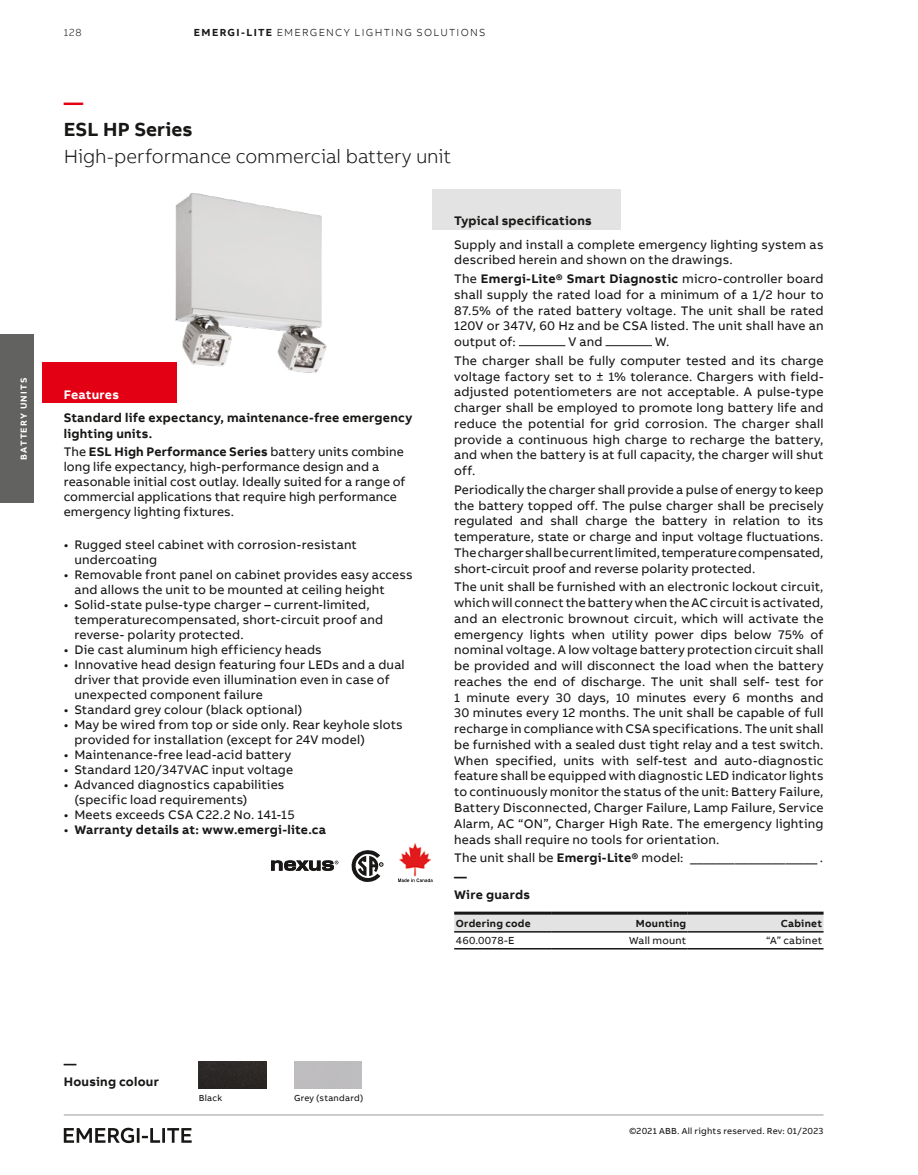
<style>
.page{position:relative;width:918px;height:1175px;background:#fff}
.page>*{position:absolute;margin:0;border:0;box-sizing:border-box;transform-origin:0 0}
.t1{font:300 19.5px "AB Bvoice";letter-spacing:-.005em;color:#181716}
.t2{font:700 19.5px "AB Bvoice";letter-spacing:.01em;color:#181716}
.t3{font:700 19.5px "AB Bvoice";color:#e30015}
.t4{font:12.75px/15.8px "AB Bvoice";letter-spacing:.015em;color:#181716}
.t5{font:700 12.75px/18px "AB Bvoice";letter-spacing:.02em;color:#181716}
.t6{font:700 12.75px "AB Bvoice";letter-spacing:.015em;color:#fff}
.t7{font:300 10.5px "AB Bvoice";letter-spacing:.12em;color:#181716}
.t8{font:10.5px "AB Bvoice";letter-spacing:.02em;color:#181716}
.t9{font:700 10.5px "AB Bvoice";letter-spacing:.025em;color:#181716}
.t10{font:9px "AB Bvoice";letter-spacing:.025em;color:#181716}
.t11{font:700 9px "AB Bvoice";letter-spacing:.13em;color:#fff}
.s1{font-weight:700}
.s2{font-weight:400}
</style>
<div class="page">
<hr style="left:64px;top:1114px;width:760px;height:1px;background:#bbbcbc">
<div style="left:432px;top:189px;width:189px;height:41px;background:#e3e3e3"></div>
<div style="left:42px;top:362px;width:135px;height:41px;background:#e30015"></div>
<hr style="left:519px;top:345px;width:46px;height:1px;background:#181716">
<hr style="left:605px;top:345px;width:47px;height:1px;background:#181716">
<img style="left:399px;top:843px;width:33px;height:40px">
<svg style="left:398px;top:878px;width:35px;height:4px"></svg>
<svg style="left:271px;top:860px;width:67px;height:10px"></svg>
<svg style="left:351px;top:850px;width:32px;height:32px"></svg>
<div style="left:199px;top:1061px;width:67px;height:27px;background:#2c2826"></div>
<div style="left:454px;top:914px;width:370px;height:17px;background:#e3e3e3"></div>
<hr style="left:454px;top:911px;width:98px;height:3px;background:#181716">
<hr style="left:552px;top:911px;width:136px;height:3px;background:#181716">
<hr style="left:688px;top:911px;width:136px;height:3px;background:#181716">
<hr style="left:454px;top:931px;width:98px;height:1px;background:#181716">
<hr style="left:552px;top:931px;width:136px;height:1px;background:#181716">
<hr style="left:688px;top:931px;width:136px;height:1px;background:#181716">
<hr style="left:454px;top:948px;width:98px;height:1px;background:#181716">
<hr style="left:552px;top:948px;width:136px;height:1px;background:#181716">
<hr style="left:688px;top:948px;width:136px;height:1px;background:#181716">
<svg style="left:64px;top:1127px;width:128px;height:16px"></svg>
<img style="left:175px;top:193px;width:152px;height:180px">
<div style="left:0;top:335px;width:34px;height:168px;background:#626261"></div>
<p class="t11" style="left:18px;top:459px;width:83px;rotate:-90deg">BATTERY UNITS</p>
<p class="t7" style="left:64px;top:26px;width:19px">128</p>
<p class="t7" style="left:194px;top:26px;width:293px"><span class="s1">EMERGI-LITE</span> EMERGENCY LIGHTING SOLUTIONS</p>
<h1 class="t3" style="left:64px;top:90px;width:21px">—</h1>
<h1 class="t2" style="left:64px;top:117px;width:130px">ESL HP Series</h1>
<h1 class="t1" style="left:64px;top:145px;width:389px">High-performance commercial battery unit</h1>
<p class="t6" style="left:64px;top:386px;width:57px">Features</p>
<p class="t5" style="left:64px;top:409px;width:350px;line-height:15.8px">Standard life expectancy, maintenance-free emergency lighting units.</p>
<p class="t4" style="left:64px;top:444px;width:343px;line-height:15px">The <span class="s1">ESL High Performance Series</span> battery units combine long life expectancy, high-performance design and a reasonable initial cost outlay. Ideally suited for a range of commercial applications that require high performance emergency lighting fixtures.</p>
<p class="t4" style="left:74px;top:537px;width:284px;line-height:15px;text-indent:-11px">• Rugged steel cabinet with corrosion-resistant undercoating</p>
<p class="t4" style="left:74px;top:567px;width:340px;line-height:15px;text-indent:-11px">• Removable front panel on cabinet provides easy access and allows the unit to be mounted at ceiling height</p>
<p class="t4" style="left:74px;top:597px;width:310px;line-height:15px;text-indent:-11px">• Solid-state pulse-type charger – current-limited, temperaturecompensated, short-circuit proof and reverse- polarity protected.</p>
<p class="t4" style="left:64px;top:641px;width:260px">• Die cast aluminum high efficiency heads</p>
<p class="t4" style="left:74px;top:657px;width:332px;line-height:15px;text-indent:-11px">• Innovative head design featuring four LEDs and a dual driver that provide even illumination even in case of unexpected component failure</p>
<p class="t4" style="left:64px;top:701px;width:240px">• Standard grey colour (black optional)</p>
<p class="t4" style="left:74px;top:717px;width:330px;line-height:15px;text-indent:-11px">• May be wired from top or side only. Rear keyhole slots provided for installation (except for 24V model)</p>
<p class="t4" style="left:64px;top:746px;width:229px">• Maintenance-free lead-acid battery</p>
<p class="t4" style="left:64px;top:761px;width:231px">• Standard 120/347VAC input voltage</p>
<p class="t4" style="left:74px;top:777px;width:212px;line-height:15px;text-indent:-11px">• Advanced diagnostics capabilities (specific load requirements)</p>
<p class="t4" style="left:64px;top:806px;width:233px">• Meets exceeds CSA C22.2 No. 141-15</p>
<p class="t5" style="left:64px;top:821px;width:264px"><span class="s2">•</span> Warranty details at: www.emergi-lite.ca</p>
<p class="t5" style="left:454px;top:212px;width:139px">Typical specifications</p>
<p class="t4" style="left:454px;top:236px;width:371px">Supply and install a complete emergency lighting system as described herein and shown on the drawings.</p>
<p class="t4" style="left:454px;top:271px;width:371px;text-align:justify">The <span class="s1">Emergi-Lite® Smart Diagnostic</span> micro-controller board shall supply the rated load for a minimum of a 1/2 hour to 87.5% of the rated battery voltage. The unit shall be rated 120V or 347V, 60 Hz and be CSA listed. The unit shall have an output of:</p>
<p class="t4" style="left:568px;top:334px;width:36px">V and</p>
<p class="t4" style="left:454px;top:332px;width:371px;line-height:18.8px;text-indent:201px">W.<br>The charger shall be fully computer tested and its charge</p>
<p class="t4" style="left:454px;top:368px;width:371px;text-align:justify">voltage factory set to ± 1% tolerance. Chargers with field&shy;adjusted potentiometers are not acceptable. A pulse-type charger shall be employed to promote long battery life and reduce the potential for grid corrosion. The charger shall provide a continuous high charge to recharge the battery, and when the battery is at full capacity, the charger will shut off.</p>
<p class="t4" style="left:454px;top:482px;width:371px;text-align:justify">Periodically the charger shall provide a pulse of energy to keep the battery topped off. The pulse charger shall be precisely regulated and shall charge the battery in relation to its temperature, state or charge and input voltage fluctuations.<br>The charger shall be current limited, temperature compensated, short-circuit proof and reverse polarity protected.</p>
<p class="t4" style="left:454px;top:579px;width:371px;text-align:justify">The unit shall be furnished with an electronic lockout circuit, which will connect the battery when the AC circuit is activated, and an electronic brownout circuit, which will activate the emergency lights when utility power dips below 75% of nominal voltage. A low voltage battery protection circuit shall be provided and will disconnect the load when the battery reaches the end of discharge. The unit shall self- test for 1 minute every 30 days, 10 minutes every 6 months and 30 minutes every 12 months. The unit shall be capable of full recharge in compliance with CSA specifications. The unit shall be furnished with a sealed dust tight relay and a test switch.<br>When specified, units with self-test and auto-diagnostic feature shall be equipped with diagnostic LED indicator lights to continuously monitor the status of the unit: Battery Failure, Battery Disconnected, Charger Failure, Lamp Failure, Service Alarm, AC “ON”, Charger High Rate. The emergency lighting heads shall require no tools for orientation.</p>
<p class="t4" style="left:454px;top:850px;width:370px">The unit shall be <span class="s1">Emergi-Lite®</span> model: ____________________ .</p>
<p class="t5" style="left:454px;top:867px;width:77px">—<br>Wire guards</p>
<p class="t9" style="left:456px;top:916px;width:77px">Ordering code</p>
<p class="t9" style="left:636px;top:916px;width:52px">Mounting</p>
<p class="t9" style="left:781px;top:916px;width:43px">Cabinet</p>
<p class="t8" style="left:456px;top:933px;width:60px">460.0078-E</p>
<p class="t8" style="left:629px;top:933px;width:59px">Wall mount</p>
<p class="t8" style="left:766px;top:933px;width:57px">“A” cabinet</p>
<p class="t5" style="left:64px;top:1054px;width:97px">—<br>Housing colour</p>
<p class="t10" style="left:199px;top:1092px;width:25px">Black</p>
<p class="t10" style="left:294px;top:1092px;width:71px">Grey (standard)</p>
<p class="t10" style="left:629px;top:1125px;width:196px">©2021 ABB. All rights reserved. Rev: 01/2023</p>
</div>
